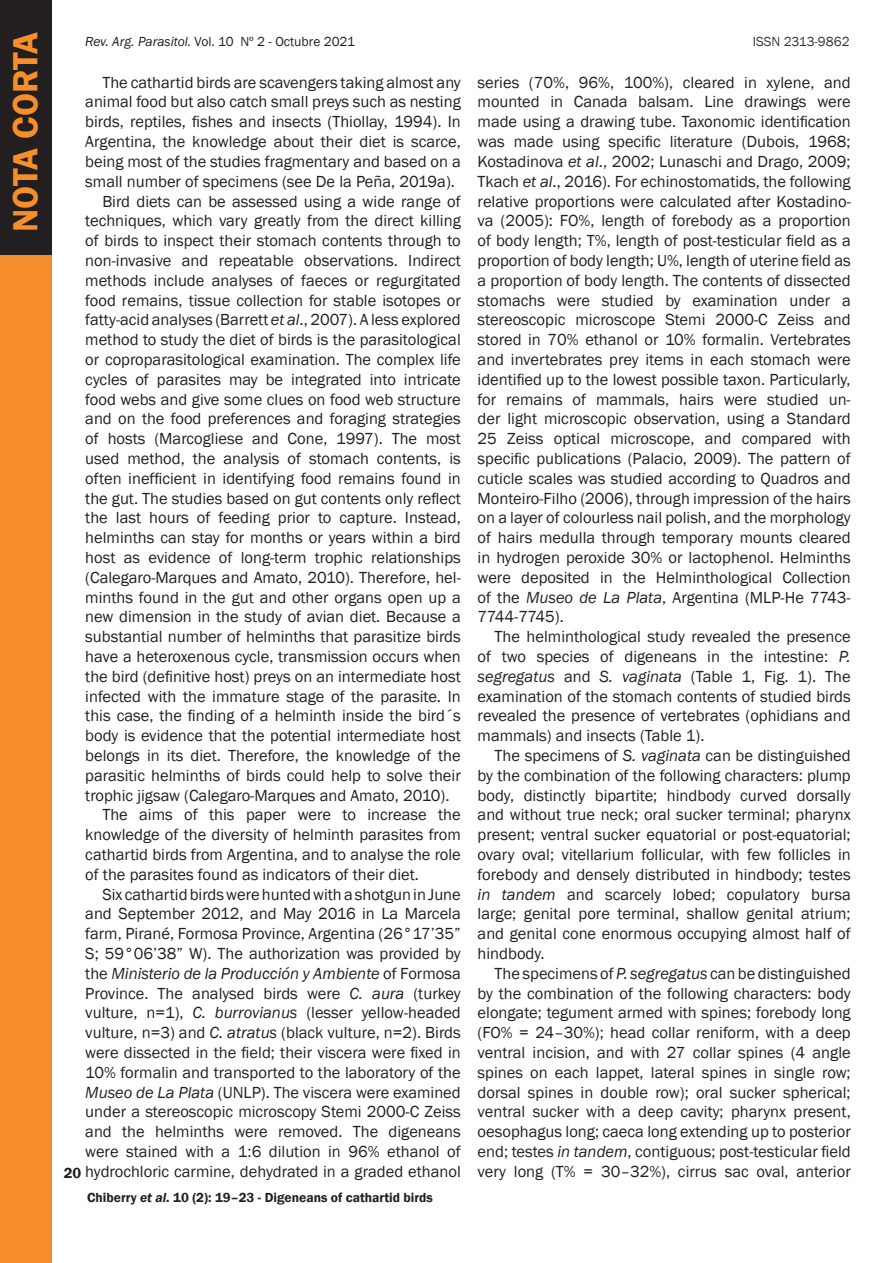
<style>
.page{position:relative;width:893px;height:1263px;background:#fff}
.page>*{position:absolute;margin:0;border:0;box-sizing:border-box;transform-origin:0 0}
.t1{font:600 36px "Franklin Gothic";color:#f68e2b}
.t2{font:16.5px/19.8px "Franklin Gothic";color:#231f20;text-align:justify}
.t3{font:italic 16.5px "Franklin Gothic";color:#231f20}
.t4{font:600 13.5px "Franklin Gothic";color:#231f20}
.t5{font:13.5px "Franklin Gothic";color:#231f20}
.t6{font:13.5px "Franklin Gothic";color:#333635}
.s1{font-style:italic}
.s2{font-style:normal}
.s3{font-weight:600;font-size:15px}
</style>
<div class="page">
<div style="left:0;top:0;width:51px;height:1263px;background:#f68e2b"></div>
<div style="left:0;top:1px;width:51px;height:254px;background:#231f20"></div>
<h1 class="t1" style="left:3px;top:232px;width:202px;rotate:-90deg">NOTA CORTA</h1>
<p class="t5" style="left:85px;top:33px;width:271px"><span class="s1">Rev. Arg. Parasitol.</span> Vol. 10 Nº 2 - Octubre 2021</p>
<p class="t6" style="left:753px;top:33px;width:98px">ISSN 2313-9862</p>
<p class="t2" style="left:102px;top:73px;width:360px">The cathartid birds are scavengers taking almost any</p>
<p class="t2" style="left:85px;top:92px;width:377px">animal food but also catch small preys such as nesting</p>
<p class="t2" style="left:85px;top:112px;width:377px">birds, reptiles, fishes and insects (Thiollay, 1994). In</p>
<p class="t2" style="left:85px;top:132px;width:377px">Argentina, the knowledge about their diet is scarce,</p>
<p class="t2" style="left:85px;top:152px;width:377px">being most of the studies fragmentary and based on a</p>
<p class="t2" style="left:85px;top:172px;width:371px">small number of specimens (see De la Peña, 2019a).</p>
<p class="t2" style="left:102px;top:191px;width:360px">Bird diets can be assessed using a wide range of</p>
<p class="t2" style="left:85px;top:211px;width:377px">techniques, which vary greatly from the direct killing</p>
<p class="t2" style="left:85px;top:231px;width:377px">of birds to inspect their stomach contents through to</p>
<p class="t2" style="left:85px;top:251px;width:377px">non-invasive and repeatable observations. Indirect</p>
<p class="t2" style="left:85px;top:271px;width:377px">methods include analyses of faeces or regurgitated</p>
<p class="t2" style="left:85px;top:290px;width:377px">food remains, tissue collection for stable isotopes or</p>
<p class="t2" style="left:85px;top:310px;width:377px">fatty-acid analyses (Barrett <span class="s1">et al</span>., 2007). A less explored</p>
<p class="t2" style="left:85px;top:330px;width:377px">method to study the diet of birds is the parasitological</p>
<p class="t2" style="left:85px;top:350px;width:377px">or coproparasitological examination. The complex life</p>
<p class="t2" style="left:85px;top:370px;width:377px">cycles of parasites may be integrated into intricate</p>
<p class="t2" style="left:85px;top:389px;width:377px">food webs and give some clues on food web structure</p>
<p class="t2" style="left:85px;top:409px;width:377px">and on the food preferences and foraging strategies</p>
<p class="t2" style="left:85px;top:429px;width:377px">of hosts (Marcogliese and Cone, 1997). The most</p>
<p class="t2" style="left:85px;top:449px;width:377px">used method, the analysis of stomach contents, is</p>
<p class="t2" style="left:85px;top:469px;width:377px">often inefficient in identifying food remains found in</p>
<p class="t2" style="left:85px;top:488px;width:377px">the gut. The studies based on gut contents only reflect</p>
<p class="t2" style="left:85px;top:508px;width:377px">the last hours of feeding prior to capture. Instead,</p>
<p class="t2" style="left:85px;top:528px;width:377px">helminths can stay for months or years within a bird</p>
<p class="t2" style="left:85px;top:548px;width:377px">host as evidence of long-term trophic relationships</p>
<p class="t2" style="left:85px;top:568px;width:377px">(Calegaro-Marques and Amato, 2010). Therefore, hel-</p>
<p class="t2" style="left:85px;top:587px;width:377px">minths found in the gut and other organs open up a</p>
<p class="t2" style="left:85px;top:607px;width:377px">new dimension in the study of avian diet. Because a</p>
<p class="t2" style="left:85px;top:627px;width:377px">substantial number of helminths that parasitize birds</p>
<p class="t2" style="left:85px;top:647px;width:377px">have a heteroxenous cycle, transmission occurs when</p>
<p class="t2" style="left:85px;top:667px;width:377px">the bird (definitive host) preys on an intermediate host</p>
<p class="t2" style="left:85px;top:686px;width:377px">infected with the immature stage of the parasite. In</p>
<p class="t2" style="left:85px;top:706px;width:377px">this case, the finding of a helminth inside the bird´s</p>
<p class="t2" style="left:85px;top:726px;width:377px">body is evidence that the potential intermediate host</p>
<p class="t2" style="left:85px;top:746px;width:377px">belongs in its diet. Therefore, the knowledge of the</p>
<p class="t2" style="left:85px;top:766px;width:377px">parasitic helminths of birds could help to solve their</p>
<p class="t2" style="left:85px;top:785px;width:366px">trophic jigsaw (Calegaro-Marques and Amato, 2010).</p>
<p class="t2" style="left:102px;top:805px;width:360px">The aims of this paper were to increase the</p>
<p class="t2" style="left:85px;top:825px;width:377px">knowledge of the diversity of helminth parasites from</p>
<p class="t2" style="left:85px;top:845px;width:377px">cathartid birds from Argentina, and to analyse the role</p>
<p class="t2" style="left:85px;top:865px;width:335px">of the parasites found as indicators of their diet.</p>
<p class="t2" style="left:102px;top:884px;width:360px">Six cathartid birds were hunted with a shotgun in June</p>
<p class="t2" style="left:85px;top:904px;width:377px">and September 2012, and May 2016 in La Marcela</p>
<p class="t2" style="left:85px;top:924px;width:377px">farm, Pirané, Formosa Province, Argentina (26°17’35”</p>
<p class="t2" style="left:85px;top:944px;width:377px">S; 59°06’38” W). The authorization was provided by</p>
<p class="t3" style="left:85px;top:963px;width:377px"><span class="s2">the</span> Ministerio de la Producción y Ambiente <span class="s2">of Formosa</span></p>
<p class="t2" style="left:85px;top:983px;width:377px">Province. The analysed birds were <span class="s1">C. aura</span> (turkey</p>
<p class="t2" style="left:85px;top:1003px;width:377px">vulture, n=1), <span class="s1">C. burrovianus</span> (lesser yellow-headed</p>
<p class="t2" style="left:85px;top:1023px;width:377px">vulture, n=3) and <span class="s1">C. atratus</span> (black vulture, n=2). Birds</p>
<p class="t2" style="left:85px;top:1043px;width:377px">were dissected in the field; their viscera were fixed in</p>
<p class="t2" style="left:85px;top:1063px;width:377px">10% formalin and transported to the laboratory of the</p>
<p class="t2" style="left:85px;top:1082px;width:377px"><span class="s1">Museo de La Plata</span> (UNLP). The viscera were examined</p>
<p class="t2" style="left:85px;top:1102px;width:377px">under a stereoscopic microscopy Stemi 2000-C Zeiss</p>
<p class="t2" style="left:85px;top:1122px;width:377px">and the helminths were removed. The digeneans</p>
<p class="t2" style="left:85px;top:1142px;width:377px">were stained with a 1:6 dilution in 96% ethanol of</p>
<p class="t2" style="left:64px;top:1162px;width:399px"><span class="s3">20</span> hydrochloric carmine, dehydrated in a graded ethanol</p>
<p class="t4" style="left:87px;top:1189px;width:347px">Chiberry <span class="s1">et al.</span> 10 (2): 19–23 - Digeneans of cathartid birds</p>
<p class="t2" style="left:478px;top:73px;width:375px">series (70%, 96%, 100%), cleared in xylene, and mounted in Canada balsam. Line drawings were made using a drawing tube. Taxonomic identification was made using specific literature (Dubois, 1968; Kostadinova <span class="s1">et al</span>., 2002; Lunaschi and Drago, 2009; Tkach <span class="s1">et al</span>., 2016). For echinostomatids, the following relative proportions were calculated after Kostadino&shy;va (2005): FO%, length of forebody as a proportion of body length; T%, length of post-testicular field as a proportion of body length; U%, length of uterine field as a proportion of body length. The contents of dissected stomachs were studied by examination under a stereoscopic microscope Stemi 2000-C Zeiss and stored in 70% ethanol or 10% formalin. Vertebrates and invertebrates prey items in each stomach were identified up to the lowest possible taxon. Particularly, for remains of mammals, hairs were studied un&shy;der light microscopic observation, using a Standard 25 Zeiss optical microscope, and compared with specific publications (Palacio, 2009). The pattern of cuticle scales was studied according to Quadros and Monteiro-Filho (2006), through impression of the hairs on a layer of colourless nail polish, and the morphology of hairs medulla through temporary mounts cleared in hydrogen peroxide 30% or lactophenol. Helminths were deposited in the Helminthological Collection of the <span class="s1">Museo de La Plata</span>, Argentina (MLP-He 7743- 7744-7745).</p>
<p class="t2" style="left:478px;top:627px;width:375px;text-indent:17px">The helminthological study revealed the presence of two species of digeneans in the intestine: <span class="s1">P. segregatus</span> and <span class="s1">S. vaginata</span> (Table 1, Fig. 1). The examination of the stomach contents of studied birds revealed the presence of vertebrates (ophidians and mammals) and insects (Table 1).</p>
<p class="t2" style="left:478px;top:746px;width:375px;text-indent:17px">The specimens of <span class="s1">S. vaginata</span> can be distinguished by the combination of the following characters: plump body, distinctly bipartite; hindbody curved dorsally and without true neck; oral sucker terminal; pharynx present; ventral sucker equatorial or post-equatorial; ovary oval; vitellarium follicular, with few follicles in forebody and densely distributed in hindbody; testes <span class="s1">in tandem</span> and scarcely lobed; copulatory bursa large; genital pore terminal, shallow genital atrium; and genital cone enormous occupying almost half of hindbody.</p>
<p class="t2" style="left:478px;top:964px;width:375px;text-indent:17px">The specimens of <span class="s1">P. segregatus</span> can be distinguished by the combination of the following characters: body elongate; tegument armed with spines; forebody long (FO% = 24–30%); head collar reniform, with a deep ventral incision, and with 27 collar spines (4 angle spines on each lappet, lateral spines in single row; dorsal spines in double row); oral sucker spherical; ventral sucker with a deep cavity; pharynx present, oesophagus long; caeca long extending up to posterior end; testes <span class="s1">in tandem</span>, contiguous; post-testicular field very long (T% = 30–32%), cirrus sac oval, anterior</p>
</div>
